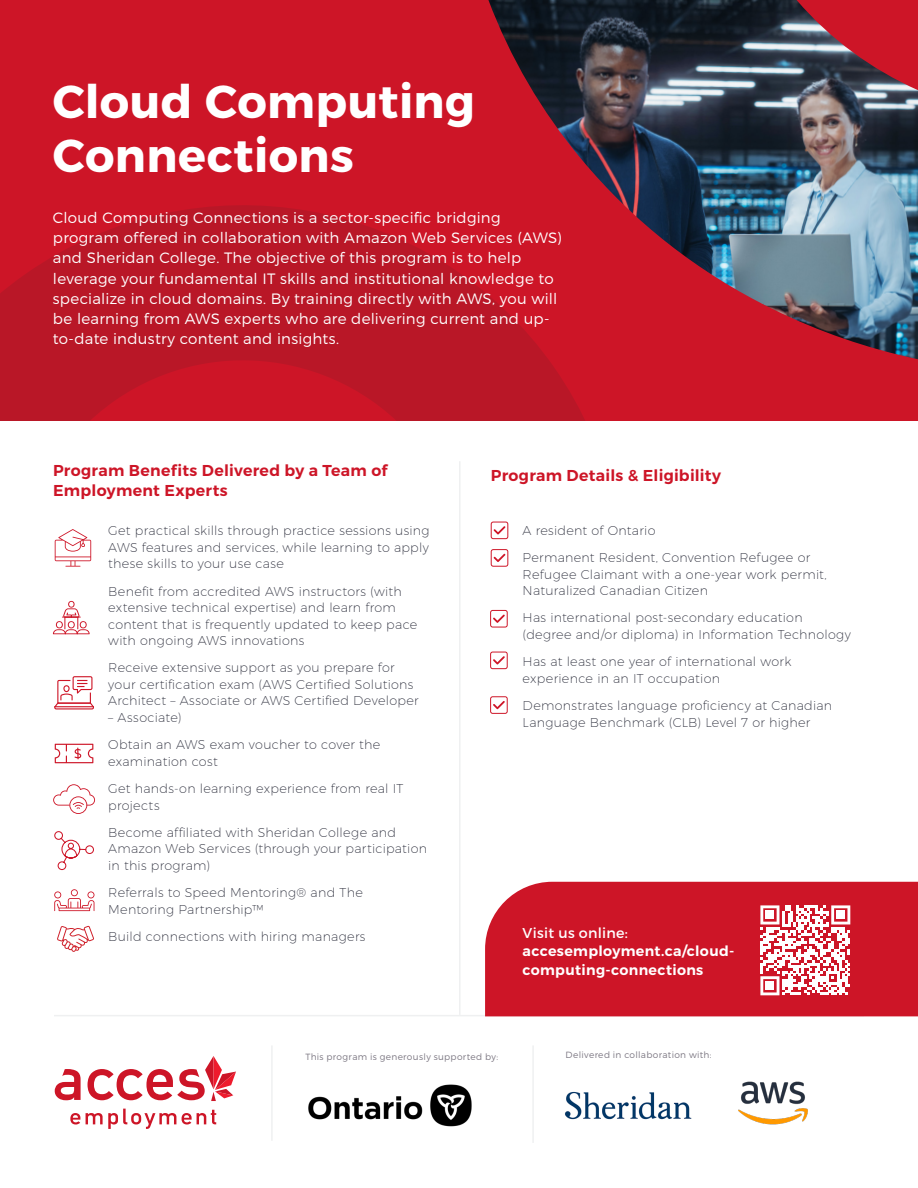
<style>
.page{position:relative;width:918px;height:1188px;background:#fff}
.page>*{position:absolute;margin:0;border:0;box-sizing:border-box;transform-origin:0 0}
.t1{font:700 46.2px/54px "Montserrat";letter-spacing:.005em;color:#fff}
.t2{font:600 15.75px/19.5px "Montserrat";letter-spacing:.015em;color:#cd1527}
.Body_Copy{font:300 15px/20.2px "Montserrat";letter-spacing:.015em;color:#fff}
.CTA2{font:600 14.25px/18.8px "Montserrat";letter-spacing:.02em;color:#fff}
.CTA2-2{font:14.25px "Montserrat";letter-spacing:.02em;color:#fff}
.Bullets{font:200 12.75px/16.5px "Montserrat";letter-spacing:.02em;color:#292b39}
.Captions{font:300 9px "Montserrat";letter-spacing:.035em;color:#7c7782}
</style>
<div class="page">
<div style="left:0;top:0;width:918px;height:421px;background:#cd1527"></div>
<img style="left:488px;top:0;width:430px;height:359px">
<svg style="left:0;top:202px;width:625px;height:219px;fill:#b91727"></svg>
<hr style="left:54px;top:1015px;width:810px;height:1px;background:#eff0f1">
<hr style="left:459px;top:461px;width:1px;height:554px;background:#eff0f1">
<svg style="left:491px;top:522px;width:17px;height:17px"></svg>
<svg style="left:491px;top:549px;width:17px;height:18px"></svg>
<svg style="left:490px;top:610px;width:18px;height:18px"></svg>
<svg style="left:490px;top:652px;width:18px;height:17px"></svg>
<svg style="left:54px;top:889px;width:40px;height:22px"></svg>
<svg style="left:55px;top:529px;width:36px;height:38px"></svg>
<svg style="left:53px;top:601px;width:37px;height:33px"></svg>
<svg style="left:54px;top:831px;width:40px;height:40px"></svg>
<svg style="left:54px;top:676px;width:40px;height:34px"></svg>
<div style="left:485px;top:882px;width:433px;height:134px;background:#cd1527"></div>
<hr style="left:532px;top:1045px;width:2px;height:98px;background:#eff0f1">
<svg style="left:760px;top:905px;width:90px;height:90px"></svg>
<div style="left:766px;top:911px;width:8px;height:8px;background:#fff"></div>
<div style="left:837px;top:911px;width:8px;height:8px;background:#fff"></div>
<div style="left:766px;top:982px;width:8px;height:8px;background:#fff"></div>
<svg style="left:55px;top:1069px;width:26px;height:31px"></svg>
<svg style="left:88px;top:1056px;width:148px;height:45px"></svg>
<svg style="left:70px;top:1113px;width:10px;height:12px"></svg>
<svg style="left:86px;top:1109px;width:90px;height:20px"></svg>
<svg style="left:182px;top:1110px;width:34px;height:15px"></svg>
<hr style="left:271px;top:1045px;width:2px;height:96px;background:#eff0f1">
<img style="left:308px;top:1084px;width:164px;height:43px">
<img style="left:738px;top:1081px;width:70px;height:43px">
<img style="left:565px;top:1091px;width:127px;height:29px">
<svg style="left:55px;top:744px;width:38px;height:19px"></svg>
<svg style="left:53px;top:784px;width:42px;height:30px"></svg>
<svg style="left:490px;top:696px;width:18px;height:18px"></svg>
<svg style="left:57px;top:926px;width:37px;height:26px"></svg>
<h1 class="t1" style="left:53px;top:76px;width:424px">Cloud Computing<br>Connections</h1>
<p class="Body_Copy" style="left:53px;top:207px;width:510px">Cloud Computing Connections is a sector-specific bridging program offered in collaboration with Amazon Web Services (AWS) and Sheridan College. The objective of this program is to help leverage your fundamental IT skills and institutional knowledge to specialize in cloud domains. By training directly with AWS, you will be learning from AWS experts who are delivering current and up&shy;to-date industry content and insights.</p>
<h2 class="t2" style="left:53px;top:461px;width:336px">Program Benefits Delivered by a Team of<br>Employment Experts</h2>
<h2 class="t2" style="left:491px;top:465px;width:232px">Program Details &amp; Eligibility</h2>
<p class="Bullets" style="left:523px;top:522px;width:134px">A resident of Ontario</p>
<p class="Bullets" style="left:523px;top:549px;width:306px">Permanent Resident, Convention Refugee or<br>Refugee Claimant with a one-year work permit,<br>Naturalized Canadian Citizen</p>
<p class="Bullets" style="left:523px;top:609px;width:330px">Has international post-secondary education (degree and/or diploma) in Information Technology</p>
<p class="Bullets" style="left:523px;top:653px;width:270px">Has at least one year of international work experience in an IT occupation</p>
<p class="Bullets" style="left:523px;top:697px;width:311px">Demonstrates language proficiency at Canadian<br>Language Benchmark (CLB) Level 7 or higher</p>
<p class="Bullets" style="left:108px;top:522px;width:323px;text-align:justify">Get practical skills through practice sessions using AWS features and services, while learning to apply these skills to your use case</p>
<p class="Bullets" style="left:108px;top:583px;width:311px">Benefit from accredited AWS instructors (with extensive technical expertise) and learn from content that is frequently updated to keep pace with ongoing AWS innovations</p>
<p class="Bullets" style="left:108px;top:659px;width:312px">Receive extensive support as you prepare for your certification exam (AWS Certified Solutions<br>Architect – Associate or AWS Certified Developer</p>
<p class="Bullets" style="left:108px;top:709px;width:75px">– Associate)</p>
<p class="Bullets" style="left:108px;top:736px;width:274px">Obtain an AWS exam voucher to cover the examination cost</p>
<p class="Bullets" style="left:108px;top:780px;width:297px">Get hands-on learning experience from real IT projects</p>
<p class="Bullets" style="left:108px;top:824px;width:320px">Become affiliated with Sheridan College and<br>Amazon Web Services (through your participation in this program)</p>
<p class="Bullets" style="left:108px;top:884px;width:256px">Referrals to Speed Mentoring® and The<br>Mentoring Partnership™</p>
<p class="Bullets" style="left:108px;top:928px;width:259px">Build connections with hiring managers</p>
<p class="CTA2-2" style="left:523px;top:924px;width:107px">Visit us online:</p>
<p class="CTA2" style="left:523px;top:942px;width:213px">accesemployment.ca/cloud&shy;computing-connections</p>
<p class="Captions" style="left:305px;top:1051px;width:194px">This program is generously supported by:</p>
<p class="Captions" style="left:566px;top:1049px;width:148px">Delivered in collaboration with:</p>
</div>
